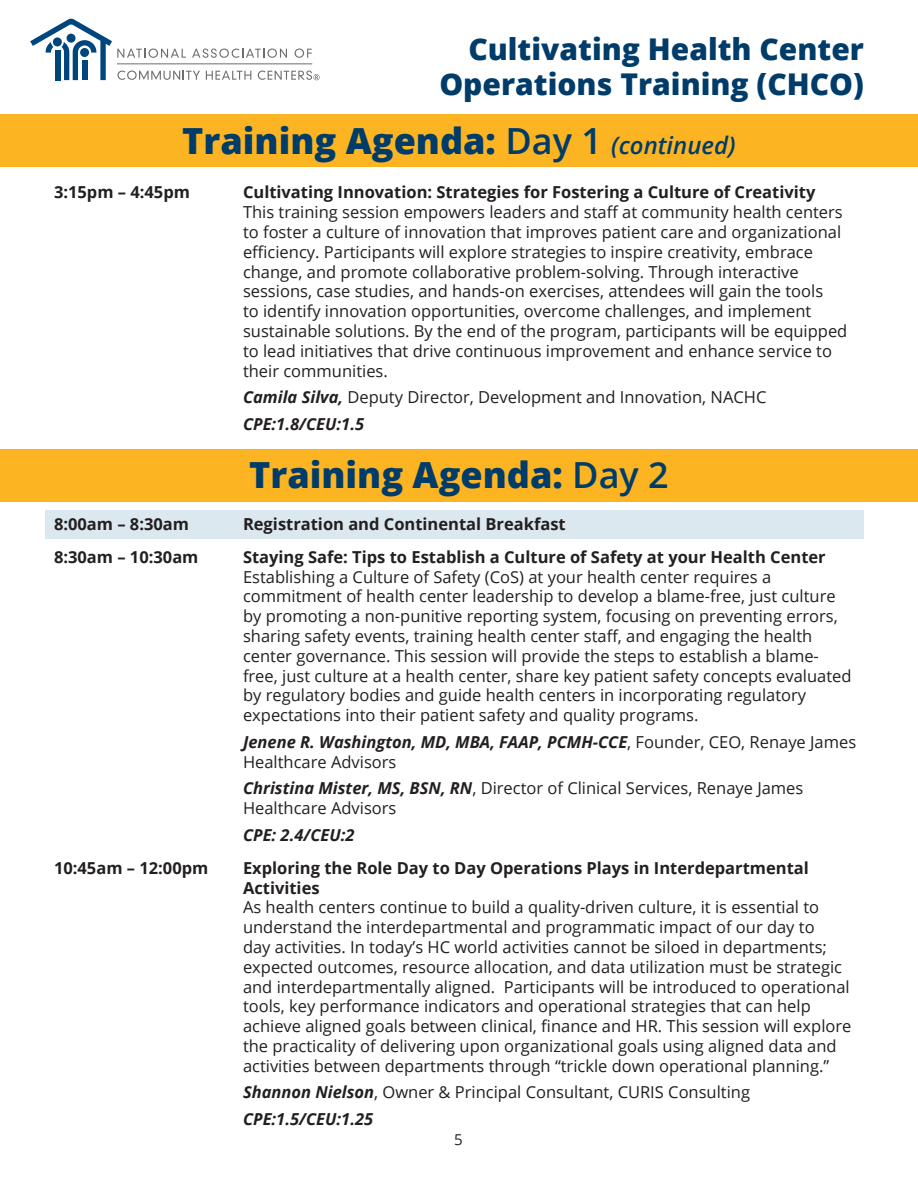
<style>
.page{position:relative;width:918px;height:1188px;background:#fff}
.page>*{position:absolute;margin:0;border:0;box-sizing:border-box;transform-origin:0 0}
.t1{font:800 36px "Open Sans";color:#003c6a}
.t2{font:800 30px/34.5px "Open Sans";color:#003c6a;text-align:right}
.t3{font:16.5px/19.8px "Open Sans";color:#231f20}
.t4{font:700 16.5px "Open Sans";color:#231f20}
.t5{font:italic 700 16.5px "Open Sans";color:#231f20}
.t6{font:15px "Open Sans";color:#231f20}
.s1{font-weight:600}
.s2{font-weight:600;font-style:italic;font-size:24px}
.s3{font-weight:700;font-style:italic}
.s4{font-weight:700}
</style>
<div class="page">
<div style="left:45px;top:510px;width:819px;height:28px;background:#dbe8ef"></div>
<div style="left:0;top:114px;width:918px;height:53px;background:#fcb423"></div>
<svg style="left:30px;top:19px;width:290px;height:61px"></svg>
<div style="left:0;top:449px;width:918px;height:53px;background:#fcb423"></div>
<p class="t2" style="left:439px;top:30px;width:426px">Cultivating Health Center<br>Operations Training (CHCO)</p>
<p class="t1" style="left:182px;top:113px;width:555px">Training Agenda: <span class="s1">Day 1</span> <span class="s2">(continued)</span></p>
<p class="t4" style="left:54px;top:181px;width:138px">3:15pm – 4:45pm</p>
<p class="t4" style="left:243px;top:181px;width:574px">Cultivating Innovation: Strategies for Fostering a Culture of Creativity</p>
<p class="t3" style="left:243px;top:202px;width:606px">This training session empowers leaders and staff at community health centers to foster a culture of innovation that improves patient care and organizational efficiency. Participants will explore strategies to inspire creativity, embrace change, and promote collaborative problem-solving. Through interactive sessions, case studies, and hands-on exercises, attendees will gain the tools<br>to identify innovation opportunities, overcome challenges, and implement sustainable solutions. By the end of the program, participants will be equipped to lead initiatives that drive continuous improvement and enhance service to their communities.</p>
<p class="t3" style="left:243px;top:387px;width:525px"><span class="s3">Camila Silva,</span> Deputy Director, Development and Innovation, NACHC</p>
<p class="t5" style="left:243px;top:412px;width:123px">CPE:1.8/CEU:1.5</p>
<p class="t1" style="left:249px;top:447px;width:421px">Training Agenda: <span class="s1">Day 2</span></p>
<p class="t4" style="left:54px;top:512px;width:137px">8:00am – 8:30am</p>
<p class="t4" style="left:243px;top:512px;width:324px">Registration and Continental Breakfast</p>
<p class="t4" style="left:54px;top:545px;width:146px">8:30am – 10:30am</p>
<p class="t3" style="left:243px;top:547px;width:610px"><span class="s4">Staying Safe: Tips to Establish a Culture of Safety at your Health Center </span>Establishing a Culture of Safety (CoS) at your health center requires a commitment of health center leadership to develop a blame-free, just culture by promoting a non-punitive reporting system, focusing on preventing errors, sharing safety events, training health center staff, and engaging the health center governance. This session will provide the steps to establish a blame&shy;free, just culture at a health center, share key patient safety concepts evaluated by regulatory bodies and guide health centers in incorporating regulatory expectations into their patient safety and quality programs.</p>
<p class="t3" style="left:243px;top:732px;width:615px"><span class="s3">Jenene R. Washington, MD, MBA, FAAP, PCMH-CCE</span>, Founder, CEO, Renaye James<br>Healthcare Advisors</p>
<p class="t3" style="left:243px;top:778px;width:562px"><span class="s3">Christina Mister, MS, BSN, RN</span>, Director of Clinical Services, Renaye James<br>Healthcare Advisors</p>
<p class="t5" style="left:243px;top:823px;width:113px">CPE: 2.4/CEU:2</p>
<p class="t4" style="left:54px;top:856px;width:156px">10:45am – 12:00pm</p>
<p class="t3" style="left:243px;top:858px;width:610px"><span class="s4">Exploring the Role Day to Day Operations Plays in Interdepartmental Activities<br></span>As health centers continue to build a quality-driven culture, it is essential to understand the interdepartmental and programmatic impact of our day to<br>day activities. In today’s HC world activities cannot be siloed in departments; expected outcomes, resource allocation, and data utilization must be strategic and interdepartmentally aligned. Participants will be introduced to operational tools, key performance indicators and operational strategies that can help achieve aligned goals between clinical, finance and HR. This session will explore the practicality of delivering upon organizational goals using aligned data and activities between departments through “trickle down operational planning.”</p>
<p class="t3" style="left:243px;top:1082px;width:509px"><span class="s3">Shannon Nielson</span>, Owner &amp; Principal Consultant, CURIS Consulting</p>
<p class="t5" style="left:243px;top:1107px;width:132px">CPE:1.5/CEU:1.25</p>
<p class="t6" style="left:454px;top:1130px;width:10px">5</p>
</div>
